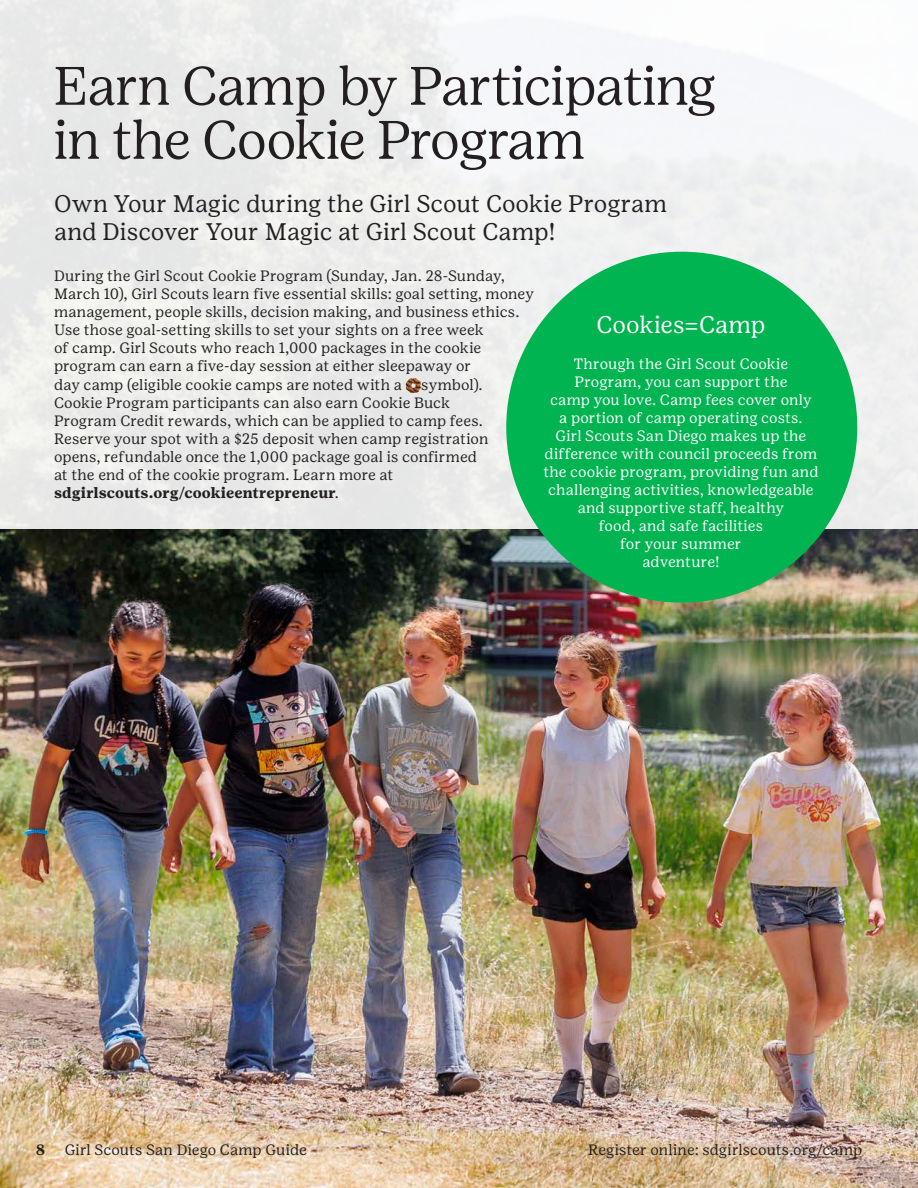
<style>
.page{position:relative;width:918px;height:1188px;background:#fff}
.page>*{position:absolute;margin:0;border:0;box-sizing:border-box;transform-origin:0 0}
.t1{font:300 54px/54px "Girl Scout Display";color:#231f20}
.t2{font:24px/28.8px "Girl Scout Text";letter-spacing:-.005em;color:#231f20}
.t3{font:24px "Girl Scout Text";color:#fff}
.t4{font:15px/18px "Girl Scout Text";letter-spacing:.005em;color:#231f20}
.t5{font:15px/18px "Girl Scout Text";letter-spacing:.005em;color:#fff;text-align:center}
.t6{font:700 15px "Girl Scout Text";color:#231f20}
.s1{font-weight:700}
</style>
<div class="page">
<img style="left:0;top:529px;width:917px;height:659px">
<div style="left:0;top:0;width:918px;height:529px;background:linear-gradient(to right,#e8e9e7,#f5f6f8)"></div>
<hr style="left:917px;top:0;width:1px;height:1188px;background:#eeead8">
<img style="left:406px;top:378px;width:5px;height:15px">
<div style="left:506px;top:252px;width:351px;height:351px;background:#00b451;border-radius:50%"></div>
<p class="t1" style="left:54px;top:59px;width:663px">Earn Camp by Participating in the Cookie Program</p>
<p class="t2" style="left:54px;top:189px;width:615px">Own Your Magic during the Girl Scout Cookie Program and Discover Your Magic at Girl Scout Camp!</p>
<p class="t4" style="left:54px;top:267px;width:482px">During the Girl Scout Cookie Program (Sunday, Jan. 28-Sunday, March 10), Girl Scouts learn five essential skills: goal setting, money management, people skills, decision making, and business ethics.<br>Use those goal-setting skills to set your sights on a free week<br>of camp. Girl Scouts who reach 1,000 packages in the cookie program can earn a five-day session at either sleepaway or<br>day camp (eligible cookie camps are noted with a</p>
<p class="t4" style="left:54px;top:376px;width:436px;text-indent:367px">symbol).<br>Cookie Program participants can also earn Cookie Buck Program Credit rewards, which can be applied to camp fees.<br>Reserve your spot with a $25 deposit when camp registration opens, refundable once the 1,000 package goal is confirmed at the end of the cookie program. Learn more at <span class="s1">sdgirlscouts.org/cookieentrepreneur</span>.</p>
<p class="t3" style="left:597px;top:311px;width:170px">Cookies=Camp</p>
<p class="t5" style="left:543px;top:355px;width:277px">Through the Girl Scout Cookie<br>Program, you can support the<br>camp you love. Camp fees cover only<br>a portion of camp operating costs.<br>Girl Scouts San Diego makes up the difference with council proceeds from the cookie program, providing fun and challenging activities, knowledgeable and supportive staff, healthy<br>food, and safe facilities<br>for your summer<br>adventure!</p>
<p class="t6" style="left:36px;top:1141px;width:11px">8</p>
<p class="t4" style="left:65px;top:1141px;width:244px">Girl Scouts San Diego Camp Guide</p>
<p class="t4" style="left:588px;top:1141px;width:276px">Register online: sdgirlscouts.org/camp</p>
</div>
